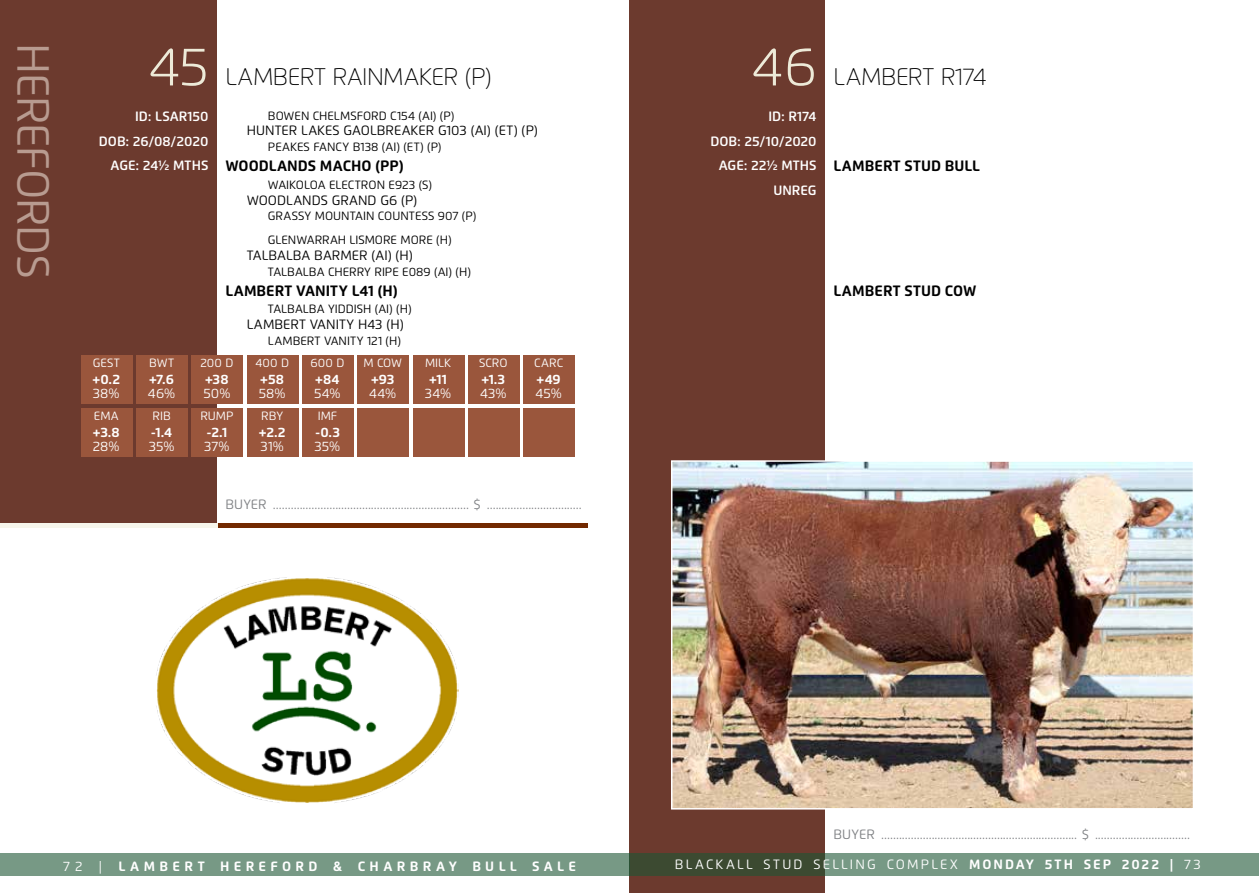
<style>
.page{position:relative;width:1259px;height:893px;background:#fff}
.page>*{position:absolute;margin:0;border:0;box-sizing:border-box;transform-origin:0 0}
.t1{font:300 54px "Flexo";color:#edead8}
.t2{font:45px "Flexo";letter-spacing:-.025em;color:#b89b90}
.t3{font:100 24px "Flexo";letter-spacing:-.025em;color:#000}
.t4{font:700 15px "Flexo";color:#000}
.t5{font:13.5px "Flexo";color:#808285}
.t6{font:13.5px "Flexo";color:#000}
.t7{font:13.5px "Flexo";letter-spacing:.165em;color:#fff}
.t8{font:700 13.5px "Flexo";letter-spacing:.32em;color:#fff}
.t9{font:600 13.5px/24.8px "Flexo";color:#fff;text-align:right}
.t10{font:12px/24.2px "Flexo";color:#000}
.t11{font:12px "Flexo";color:#fff}
.s1{font-weight:400}
.s2{font-weight:700}
</style>
<div class="page">
<div style="left:0;top:0;width:216px;height:527px;background:#6c3a2e"></div>
<div style="left:629px;top:0;width:196px;height:893px;background:#6c3a2e"></div>
<div style="left:0;top:853px;width:629px;height:23px;background:#779985"></div>
<svg style="left:629px;top:853px;width:630px;height:23px;background:#64806a"></svg>
<img style="left:674px;top:463px;width:517px;height:343px">
<div style="left:671px;top:460px;width:523px;height:349px;border:2px solid #fff"></div>
<div style="left:81px;top:355px;width:51px;height:48px;background:#9a563c"></div>
<div style="left:136px;top:355px;width:52px;height:48px;background:#9a563c"></div>
<div style="left:192px;top:355px;width:51px;height:48px;background:#9a563c"></div>
<div style="left:247px;top:355px;width:51px;height:48px;background:#9a563c"></div>
<div style="left:302px;top:355px;width:51px;height:48px;background:#9a563c"></div>
<div style="left:358px;top:355px;width:51px;height:48px;background:#9a563c"></div>
<div style="left:413px;top:355px;width:51px;height:48px;background:#9a563c"></div>
<div style="left:468px;top:355px;width:51px;height:48px;background:#9a563c"></div>
<div style="left:523px;top:355px;width:51px;height:48px;background:#9a563c"></div>
<div style="left:81px;top:408px;width:51px;height:49px;background:#9a563c"></div>
<div style="left:136px;top:408px;width:52px;height:49px;background:#9a563c"></div>
<div style="left:192px;top:408px;width:51px;height:49px;background:#9a563c"></div>
<div style="left:247px;top:408px;width:51px;height:49px;background:#9a563c"></div>
<div style="left:302px;top:408px;width:51px;height:49px;background:#9a563c"></div>
<div style="left:358px;top:408px;width:51px;height:49px;background:#9a563c"></div>
<div style="left:413px;top:408px;width:51px;height:49px;background:#9a563c"></div>
<div style="left:468px;top:408px;width:51px;height:49px;background:#9a563c"></div>
<div style="left:523px;top:408px;width:51px;height:49px;background:#9a563c"></div>
<hr style="left:217px;top:523px;width:370px;height:4px;background:#722900">
<hr style="left:0;top:523px;width:217px;height:4px;background:#f6f5eb">
<img style="left:156px;top:577px;width:302px;height:226px">
<h2 class="t2" style="left:60px;top:43px;width:237px;rotate:90deg">HEREFORDS</h2>
<h1 class="t1" style="left:149px;top:34px;width:61px">45</h1>
<p class="t9" style="left:99px;top:104px;width:111px">ID: LSAR150<br>DOB: 26/08/2020<br>AGE: 24½ MTHS</p>
<h3 class="t3" style="left:225px;top:63px;width:268px">LAMBERT RAINMAKER (P)</h3>
<p class="t10" style="left:268px;top:103px;width:188px">BOWEN CHELMSFORD C154 (AI) (P)</p>
<p class="t6" style="left:247px;top:122px;width:293px">HUNTER LAKES GAOLBREAKER G103 (AI) (ET) (P)</p>
<p class="t10" style="left:268px;top:135px;width:175px">PEAKES FANCY B138 (AI) (ET) (P)</p>
<p class="t4" style="left:225px;top:157px;width:180px">WOODLANDS MACHO (PP)</p>
<p class="t10" style="left:268px;top:173px;width:166px">WAIKOLOA ELECTRON E923 (S)</p>
<p class="t6" style="left:247px;top:192px;width:172px">WOODLANDS GRAND G6 (P)</p>
<p class="t10" style="left:268px;top:204px;width:210px">GRASSY MOUNTAIN COUNTESS 907 (P)<br>GLENWARRAH LISMORE MORE (H)</p>
<p class="t6" style="left:247px;top:247px;width:168px">TALBALBA BARMER (AI) (H)</p>
<p class="t10" style="left:268px;top:259px;width:205px">TALBALBA CHERRY RIPE E089 (AI) (H)</p>
<p class="t4" style="left:225px;top:281px;width:174px">LAMBERT VANITY L41 (H)</p>
<p class="t10" style="left:268px;top:297px;width:145px">TALBALBA YIDDISH (AI) (H)</p>
<p class="t6" style="left:247px;top:316px;width:159px">LAMBERT VANITY H43 (H)</p>
<p class="t10" style="left:268px;top:328px;width:135px">LAMBERT VANITY 121 (H)</p>
<p class="t11" style="left:93px;top:356px;width:28px">GEST</p>
<p class="t11" style="left:149px;top:356px;width:27px">BWT</p>
<p class="t11" style="left:200px;top:356px;width:34px">200 D</p>
<p class="t11" style="left:255px;top:356px;width:35px">400 D</p>
<p class="t11" style="left:311px;top:356px;width:35px">600 D</p>
<p class="t11" style="left:363px;top:356px;width:40px">M COW</p>
<p class="t11" style="left:425px;top:356px;width:28px">MILK</p>
<p class="t11" style="left:479px;top:356px;width:30px">SCRO</p>
<p class="t11" style="left:534px;top:356px;width:30px">CARC</p>
<p class="t8" style="left:93px;top:371px;width:29px">+0.2</p>
<p class="t8" style="left:149px;top:371px;width:26px">+7.6</p>
<p class="t8" style="left:205px;top:371px;width:25px">+38</p>
<p class="t8" style="left:260px;top:371px;width:25px">+58</p>
<p class="t8" style="left:315px;top:371px;width:26px">+84</p>
<p class="t8" style="left:371px;top:371px;width:25px">+93</p>
<p class="t8" style="left:429px;top:371px;width:19px">+11</p>
<p class="t8" style="left:481px;top:371px;width:25px">+1.3</p>
<p class="t8" style="left:536px;top:371px;width:26px">+49</p>
<p class="t7" style="left:93px;top:385px;width:28px">38%</p>
<p class="t7" style="left:148px;top:385px;width:29px">46%</p>
<p class="t7" style="left:203px;top:385px;width:29px">50%</p>
<p class="t7" style="left:259px;top:385px;width:28px">58%</p>
<p class="t7" style="left:314px;top:385px;width:28px">54%</p>
<p class="t7" style="left:369px;top:385px;width:29px">44%</p>
<p class="t7" style="left:425px;top:385px;width:28px">34%</p>
<p class="t7" style="left:480px;top:385px;width:28px">43%</p>
<p class="t7" style="left:535px;top:385px;width:28px">45%</p>
<p class="t11" style="left:94px;top:409px;width:26px">EMA</p>
<p class="t11" style="left:152px;top:409px;width:20px">RIB</p>
<p class="t11" style="left:200px;top:409px;width:35px">RUMP</p>
<p class="t11" style="left:261px;top:409px;width:23px">RBY</p>
<p class="t11" style="left:318px;top:409px;width:21px">IMF</p>
<p class="t8" style="left:93px;top:424px;width:28px">+3.8</p>
<p class="t8" style="left:151px;top:424px;width:23px">-1.4</p>
<p class="t8" style="left:206px;top:424px;width:22px">-2.1</p>
<p class="t8" style="left:259px;top:424px;width:28px">+2.2</p>
<p class="t8" style="left:315px;top:424px;width:26px">-0.3</p>
<p class="t7" style="left:93px;top:438px;width:28px">28%</p>
<p class="t7" style="left:149px;top:438px;width:27px">35%</p>
<p class="t7" style="left:204px;top:438px;width:27px">37%</p>
<p class="t7" style="left:260px;top:438px;width:25px">31%</p>
<p class="t7" style="left:315px;top:438px;width:27px">35%</p>
<p class="t5" style="left:225px;top:496px;width:358px">BUYER .................................................................. $ ................................</p>
<h1 class="t1" style="left:751px;top:34px;width:67px">46</h1>
<p class="t9" style="left:710px;top:104px;width:108px">ID: R174<br>DOB: 25/10/2020<br>AGE: 22½ MTHS<br>UNREG</p>
<h3 class="t3" style="left:833px;top:63px;width:155px">LAMBERT R174</h3>
<p class="t4" style="left:833px;top:157px;width:148px">LAMBERT STUD BULL</p>
<p class="t4" style="left:833px;top:281px;width:144px">LAMBERT STUD COW</p>
<p class="t8" style="left:63px;top:858px;width:514px"><span class="s1">72 |</span> LAMBERT HEREFORD &amp; CHARBRAY BULL SALE</p>
<p class="t5" style="left:833px;top:826px;width:358px">BUYER .................................................................. $ ................................</p>
<p class="t7" style="left:675px;top:856px;width:527px">BLACKALL STUD SELLING COMPLEX <span class="s2">MONDAY 5TH SEP 2022 |</span> 73</p>
</div>
